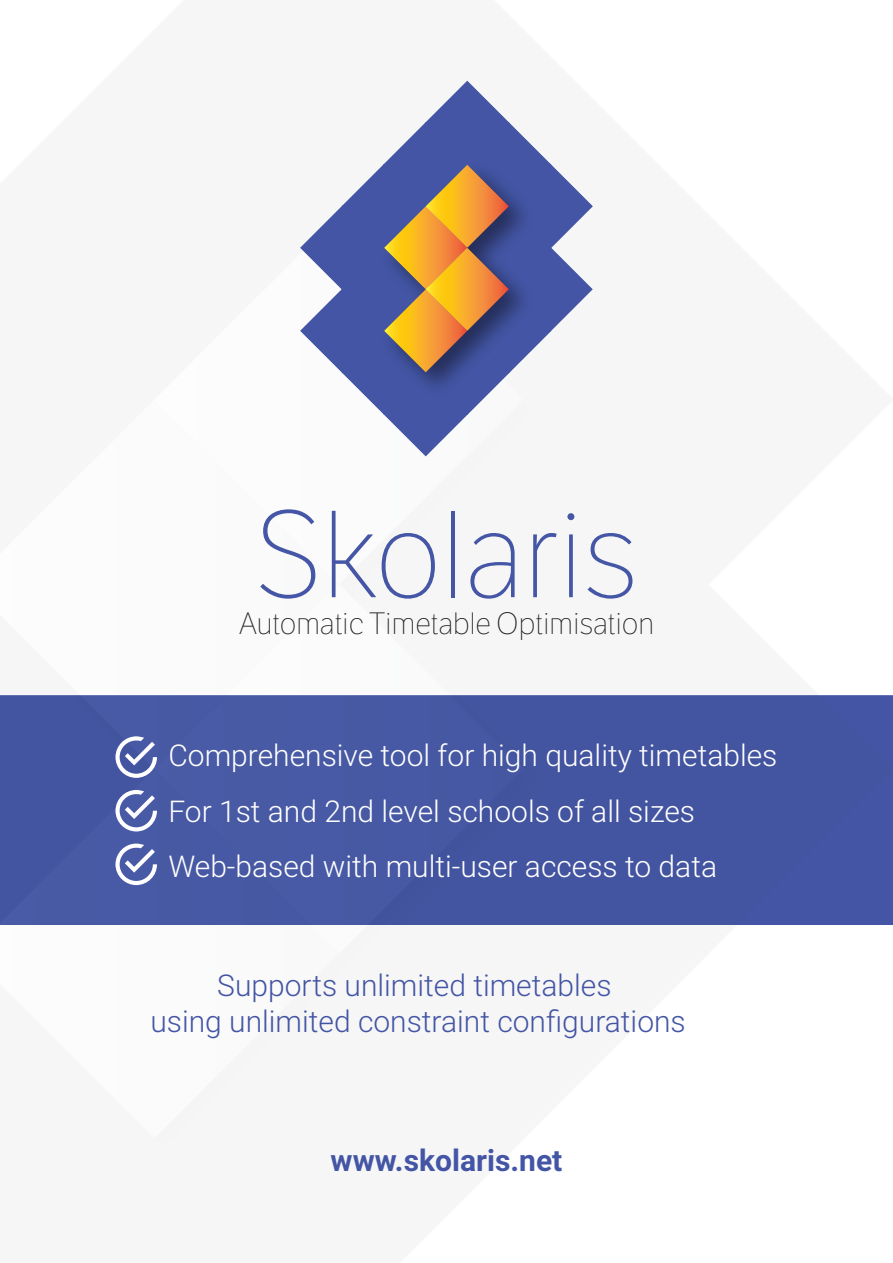
<style>
.page{position:relative;width:893px;height:1263px;background:#fff}
.page>*{position:absolute;margin:0;border:0;box-sizing:border-box;transform-origin:0 0}
.t1{font:100 120px "LFT Etica Display";color:#4456a5}
.t2{font:300 30px/55.5px "Roboto";color:#fff}
.t3{font:300 30px/36px "Roboto";color:#4355a4;text-align:center}
.t4{font:100 30px "LFT Etica Display";color:#231f20}
.t5{font:700 30px "Roboto";color:#4355a4}
</style>
<div class="page">
<div style="left:557px;top:695px;width:336px;height:230px;background:#4354a0"></div>
<div style="left:524px;top:695px;width:33px;height:230px;background:#4354a0"></div>
<div style="left:0;top:695px;width:154px;height:74px;background:#4354a0"></div>
<div style="left:154px;top:695px;width:370px;height:230px;background:#4758a4"></div>
<div style="left:0;top:769px;width:339px;height:156px;background:#4859a5"></div>
<svg style="left:300px;top:80px;width:293px;height:377px"></svg>
<svg style="left:115px;top:736px;width:42px;height:42px"></svg>
<svg style="left:115px;top:790px;width:42px;height:41px"></svg>
<svg style="left:115px;top:843px;width:42px;height:42px"></svg>
<h1 class="t1" style="left:255px;top:488px;width:384px">Skolaris</h1>
<p class="t4" style="left:239px;top:606px;width:417px">Automatic Timetable Optimisation</p>
<p class="t2" style="left:168px;top:727px;width:610px">Comprehensive tool for high quality timetables<br>For 1st and 2nd level schools of all sizes<br>Web-based with multi-user access to data</p>
<p class="t3" style="left:150px;top:966px;width:537px">Supports unlimited timetables<br>using unlimited constraint configurations</p>
<p class="t5" style="left:331px;top:1140px;width:233px">www.skolaris.net</p>
</div>
